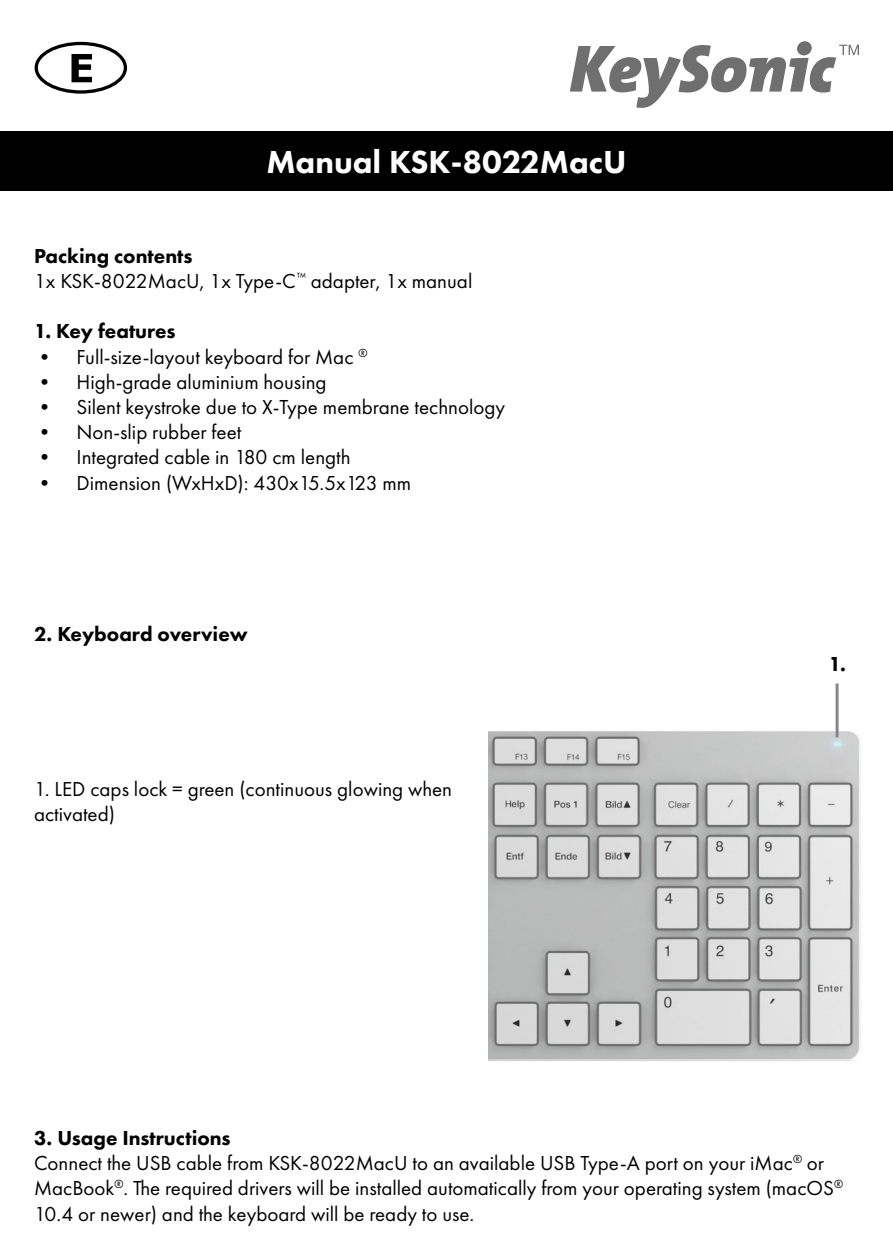
<style>
.page{position:relative;width:893px;height:1259px;background:#fff}
.page>*{position:absolute;margin:0;border:0;box-sizing:border-box;transform-origin:0 0}
.t1{font:800 33px "Futura PT";color:#fff}
.t2{font:21px/25.2px "Futura PT";color:#000}
.t3{font:800 21px "Futura PT";color:#000}
.s1{font-weight:800}
</style>
<div class="page">
<div style="left:0;top:131px;width:893px;height:59px;background:#000"></div>
<svg style="left:570px;top:41px;width:289px;height:67px"></svg>
<svg style="left:36px;top:43px;width:90px;height:50px"></svg>
<div style="left:35px;top:42px;width:92px;height:52px;border:3px solid #000;border-radius:50%"></div>
<svg style="left:72px;top:54px;width:20px;height:28px"></svg>
<img style="left:488px;top:731px;width:373px;height:330px">
<hr style="left:836px;top:683px;width:3px;height:54px;background:#878787">
<h1 class="t1" style="left:266px;top:142px;width:362px">Manual KSK-8022MacU</h1>
<p class="t2" style="left:34px;top:243px;width:440px"><span class="s1">Packing contents<br></span>1x KSK-8022MacU, 1x Type-C<sup>™</sup> adapter, 1x manual</p>
<p class="t3" style="left:34px;top:318px;width:143px">1. Key features</p>
<p class="t2" style="left:34px;top:344px;width:335px">• Full-size-layout keyboard for Mac <sup>®</sup></p>
<p class="t2" style="left:34px;top:369px;width:294px">• High-grade aluminium housing</p>
<p class="t2" style="left:34px;top:394px;width:473px">• Silent keystroke due to X-Type membrane technology</p>
<p class="t2" style="left:34px;top:419px;width:209px">• Non-slip rubber feet</p>
<p class="t2" style="left:34px;top:445px;width:318px">• Integrated cable in 180 cm length</p>
<p class="t2" style="left:34px;top:470px;width:379px">• Dimension (WxHxD): 430x15.5x123 mm</p>
<p class="t3" style="left:34px;top:620px;width:215px">2. Keyboard overview</p>
<p class="t2" style="left:34px;top:776px;width:420px">1. LED caps lock = green (continuous glowing when activated)</p>
<p class="t3" style="left:829px;top:651px;width:19px">1.</p>
<p class="t2" style="left:34px;top:1125px;width:811px"><span class="s1">3. Usage Instructions<br></span>Connect the USB cable from KSK-8022MacU to an available USB Type-A port on your iMac<sup>®</sup> or MacBook<sup>®</sup>. The required drivers will be installed automatically from your operating system (macOS<sup>® </sup>10.4 or newer) and the keyboard will be ready to use.</p>
</div>
